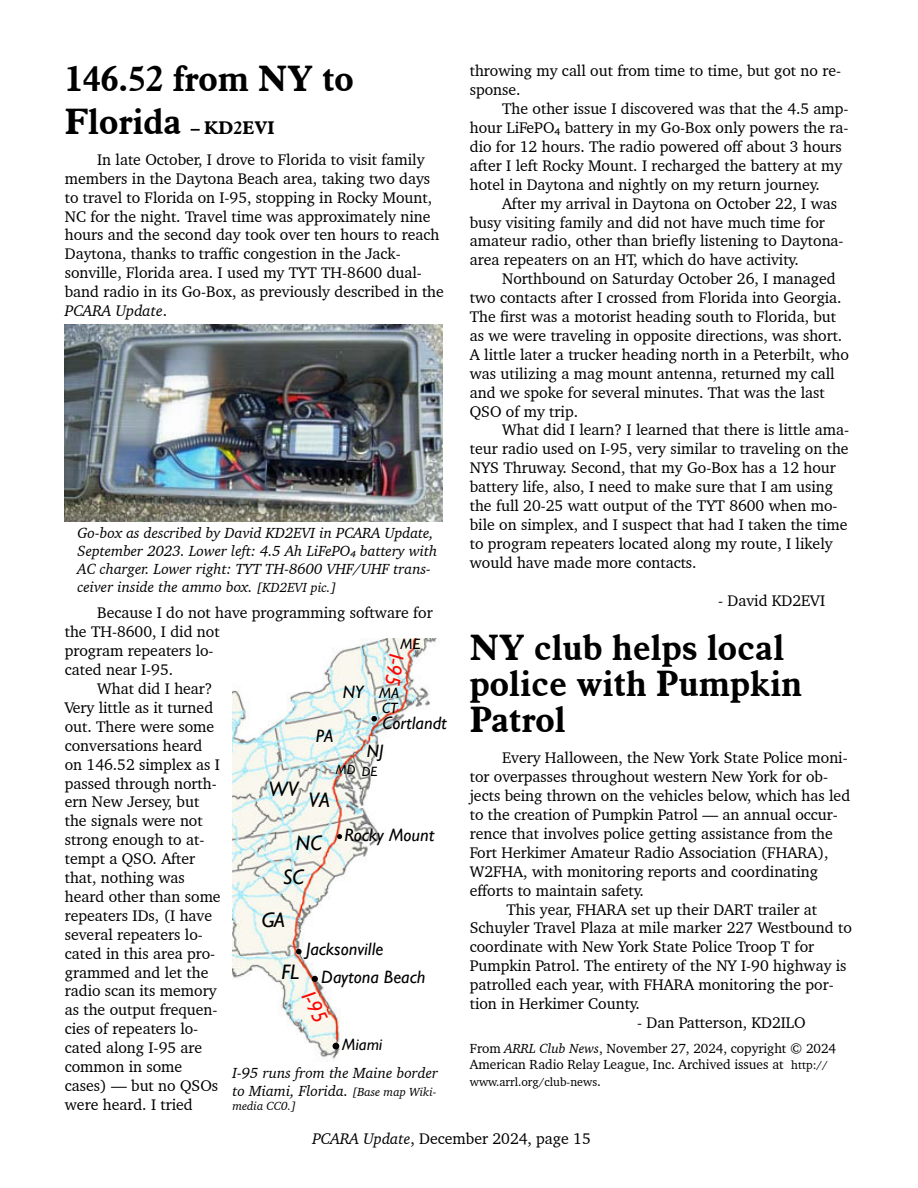
<style>
.page{position:relative;width:918px;height:1188px;background:#fff}
.page>*{position:absolute;margin:0;border:0;box-sizing:border-box;transform-origin:0 0}
.t1{font:700 36px/36px "Aldine 721 BT";color:#000}
.t2{font:italic 20.85px/43.3px "Gill Sans Nova";color:#000;text-align:center}
.t3{font:italic 20.85px "Gill Sans Nova";color:#fe0400}
.t4{font:italic 18px "Gill Sans Nova";color:#000}
.t5{font:italic 16.5px "Gill Sans Nova";color:#000}
.t6{font:15.75px/18.9px "Charter BT Pro";color:#000}
.t7{font:italic 15px/18px "Charter BT Pro";color:#000}
.t8{font:italic 15px "Gill Sans Nova";color:#000}
.t9{font:13.5px/16.2px "Charter BT Pro";color:#000}
.t10{font:italic 13.5px "Gill Sans Nova";color:#000}
.t11{font:12px "Charter BT Pro";color:#000}
.t12{font:italic 12px "Charter BT Pro";color:#000}
.s1{font-size:18px}
.s2{font-style:italic}
.s3{font-size:13.5px}
.s4{font-size:12px}
</style>
<div class="page">
<img style="left:65px;top:325px;width:378px;height:197px">
<img style="left:232px;top:638px;width:205px;height:424px">
<div style="left:333px;top:1043px;width:6px;height:7px;background:#000;border-radius:50%"></div>
<svg style="left:371px;top:716px;width:6px;height:6px"></svg>
<svg style="left:296px;top:949px;width:6px;height:5px"></svg>
<svg style="left:312px;top:976px;width:6px;height:6px"></svg>
<svg style="left:337px;top:834px;width:5px;height:5px"></svg>
<h1 class="t1" style="left:65px;top:60px;width:291px;line-height:43.2px">146.52 from NY to<br>Florida <span class="s1">– KD2EVI</span></h1>
<p class="t6" style="left:65px;top:151px;width:381px;text-indent:32px">In late October, I drove to Florida to visit family members in the Daytona Beach area, taking two days to travel to Florida on I-95, stopping in Rocky Mount, NC for the night. Travel time was approximately nine hours and the second day took over ten hours to reach Daytona, thanks to traffic congestion in the Jack&shy;sonville, Florida area. I used my TYT TH-8600 dual&shy;band radio in its Go-Box, as previously described in the <span class="s2">PCARA Update</span>.</p>
<p class="t7" style="left:78px;top:525px;width:361px">Go-box as described by David KD2EVI in PCARA Update, September 2023. Lower left: 4.5 Ah LiFePO⁴ battery with AC charger. Lower right: TYT TH-8600 VHF/UHF trans&shy;ceiver inside the ammo box. <span class="s3">[KD2EVI pic.]</span></p>
<p class="t6" style="left:97px;top:605px;width:337px">Because I do not have programming software for</p>
<p class="t6" style="left:65px;top:624px;width:156px">the TH-8600, I did not</p>
<p class="t6" style="left:65px;top:643px;width:150px">program repeaters lo-</p>
<p class="t6" style="left:65px;top:662px;width:110px">cated near I-95.</p>
<p class="t6" style="left:97px;top:681px;width:117px">What did I hear?</p>
<p class="t6" style="left:65px;top:699px;width:150px">Very little as it turned</p>
<p class="t6" style="left:65px;top:718px;width:151px">out. There were some</p>
<p class="t6" style="left:65px;top:737px;width:139px">conversations heard</p>
<p class="t6" style="left:65px;top:756px;width:157px">on 146.52 simplex as I</p>
<p class="t6" style="left:65px;top:775px;width:153px">passed through north-</p>
<p class="t6" style="left:65px;top:794px;width:136px">ern New Jersey, but</p>
<p class="t6" style="left:65px;top:813px;width:139px">the signals were not</p>
<p class="t6" style="left:65px;top:832px;width:141px">strong enough to at-</p>
<p class="t6" style="left:65px;top:851px;width:132px">tempt a QSO. After</p>
<p class="t6" style="left:65px;top:870px;width:122px">that, nothing was</p>
<p class="t6" style="left:65px;top:888px;width:157px">heard other than some</p>
<p class="t6" style="left:65px;top:907px;width:149px">repeaters IDs, (I have</p>
<p class="t6" style="left:65px;top:926px;width:140px">several repeaters lo-</p>
<p class="t6" style="left:65px;top:945px;width:152px">cated in this area pro-</p>
<p class="t6" style="left:65px;top:964px;width:145px">grammed and let the</p>
<p class="t6" style="left:65px;top:983px;width:153px">radio scan its memory</p>
<p class="t6" style="left:65px;top:1002px;width:154px">as the output frequen-</p>
<p class="t6" style="left:65px;top:1021px;width:135px">cies of repeaters lo-</p>
<p class="t6" style="left:65px;top:1040px;width:139px">cated along I-95 are</p>
<p class="t6" style="left:65px;top:1059px;width:119px">common in some</p>
<p class="t6" style="left:65px;top:1077px;width:155px">cases) — but no QSOs</p>
<p class="t6" style="left:65px;top:1096px;width:130px">were heard. I tried</p>
<p class="t8" style="left:401px;top:639px;width:21px">ME</p>
<h2 class="t3" style="left:404px;top:655px;width:33px;rotate:98deg">I-95</h2>
<p class="t4" style="left:343px;top:686px;width:23px">NY</p>
<p class="t8" style="left:379px;top:688px;width:21px">MA</p>
<p class="t8" style="left:382px;top:702px;width:17px">CT</p>
<p class="t4" style="left:383px;top:717px;width:66px">Cortlandt</p>
<p class="t4" style="left:316px;top:730px;width:19px">PA</p>
<p class="t4" style="left:367px;top:745px;width:18px">NJ</p>
<p class="t10" style="left:336px;top:766px;width:43px">MD DE</p>
<h2 class="t2" style="left:268px;top:770px;width:32px">WV</h2>
<h2 class="t2" style="left:296px;top:781px;width:35px">VA<br>NC</h2>
<p class="t4" style="left:344px;top:829px;width:92px">Rocky Mount</p>
<h2 class="t2" style="left:283px;top:858px;width:23px">SC</h2>
<h2 class="t2" style="left:262px;top:900px;width:25px">GA</h2>
<h2 class="t2" style="left:281px;top:953px;width:20px">FL</h2>
<p class="t4" style="left:306px;top:943px;width:79px">Jacksonville</p>
<p class="t4" style="left:321px;top:971px;width:106px">Daytona Beach</p>
<h2 class="t3" style="left:314px;top:989px;width:33px;rotate:63deg">I-95</h2>
<p class="t5" style="left:342px;top:1039px;width:42px">Miami</p>
<p class="t7" style="left:232px;top:1065px;width:207px">I-95 runs from the Maine border to Miami, Florida. <span class="s4">[Base map Wiki-</span></p>
<p class="t12" style="left:232px;top:1101px;width:65px">media CC0.]</p>
<p class="t6" style="left:470px;top:63px;width:373px">throwing my call out from time to time, but got no re&shy;sponse.</p>
<p class="t6" style="left:470px;top:101px;width:380px;text-indent:32px">The other issue I discovered was that the 4.5 amp&shy;hour LiFePO⁴ battery in my Go-Box only powers the ra&shy;dio for 12 hours. The radio powered off about 3 hours after I left Rocky Mount. I recharged the battery at my hotel in Daytona and nightly on my return journey.</p>
<p class="t6" style="left:470px;top:195px;width:375px;text-indent:32px">After my arrival in Daytona on October 22, I was busy visiting family and did not have much time for amateur radio, other than briefly listening to Daytona&shy;area repeaters on an HT, which do have activity.</p>
<p class="t6" style="left:470px;top:271px;width:381px;text-indent:32px">Northbound on Saturday October 26, I managed two contacts after I crossed from Florida into Georgia.<br>The first was a motorist heading south to Florida, but as we were traveling in opposite directions, was short.<br>A little later a trucker heading north in a Peterbilt, who was utilizing a mag mount antenna, returned my call and we spoke for several minutes. That was the last QSO of my trip.</p>
<p class="t6" style="left:470px;top:422px;width:381px;text-indent:32px">What did I learn? I learned that there is little ama&shy;teur radio used on I-95, very similar to traveling on the NYS Thruway. Second, that my Go-Box has a 12 hour battery life, also, I need to make sure that I am using the full 20-25 watt output of the TYT 8600 when mo&shy;bile on simplex, and I suspect that had I taken the time to program repeaters located along my route, I likely would have made more contacts.</p>
<p class="t6" style="left:718px;top:592px;width:108px">- David KD2EVI</p>
<h1 class="t1" style="left:470px;top:633px;width:334px">NY club helps local police with Pumpkin<br>Patrol</h1>
<p class="t6" style="left:502px;top:750px;width:347px">Every Halloween, the New York State Police moni-</p>
<p class="t6" style="left:470px;top:769px;width:360px">tor overpasses throughout western New York for ob-</p>
<p class="t6" style="left:470px;top:788px;width:382px">jects being thrown on the vehicles below, which has led</p>
<p class="t6" style="left:470px;top:807px;width:370px">to the creation of Pumpkin Patrol — an annual occur-</p>
<p class="t6" style="left:470px;top:825px;width:365px">rence that involves police getting assistance from the</p>
<p class="t6" style="left:470px;top:844px;width:360px">Fort Herkimer Amateur Radio Association (FHARA),</p>
<p class="t6" style="left:470px;top:863px;width:350px">W2FHA, with monitoring reports and coordinating</p>
<p class="t6" style="left:470px;top:882px;width:176px">efforts to maintain safety.</p>
<p class="t6" style="left:507px;top:901px;width:312px">This year, FHARA set up their DART trailer at</p>
<p class="t6" style="left:470px;top:920px;width:384px">Schuyler Travel Plaza at mile marker 227 Westbound to</p>
<p class="t6" style="left:470px;top:939px;width:346px">coordinate with New York State Police Troop T for</p>
<p class="t6" style="left:470px;top:958px;width:378px">Pumpkin Patrol. The entirety of the NY I-90 highway is</p>
<p class="t6" style="left:470px;top:977px;width:365px">patrolled each year, with FHARA monitoring the por-</p>
<p class="t6" style="left:470px;top:996px;width:172px">tion in Herkimer County.</p>
<p class="t6" style="left:637px;top:1014px;width:170px">- Dan Patterson, KD2ILO</p>
<p class="t9" style="left:470px;top:1042px;width:368px">From <span class="s2">ARRL Club News</span>, November 27, 2024, copyright © 2024<br>American Radio Relay League, Inc. Archived issues at <span class="s4">http://</span></p>
<p class="t11" style="left:470px;top:1076px;width:133px">www.arrl.org/club-news<span class="s3">.</span></p>
<p class="t6" style="left:312px;top:1130px;width:280px"><span class="s2">PCARA Update</span>, December 2024, page 15</p>
</div>
